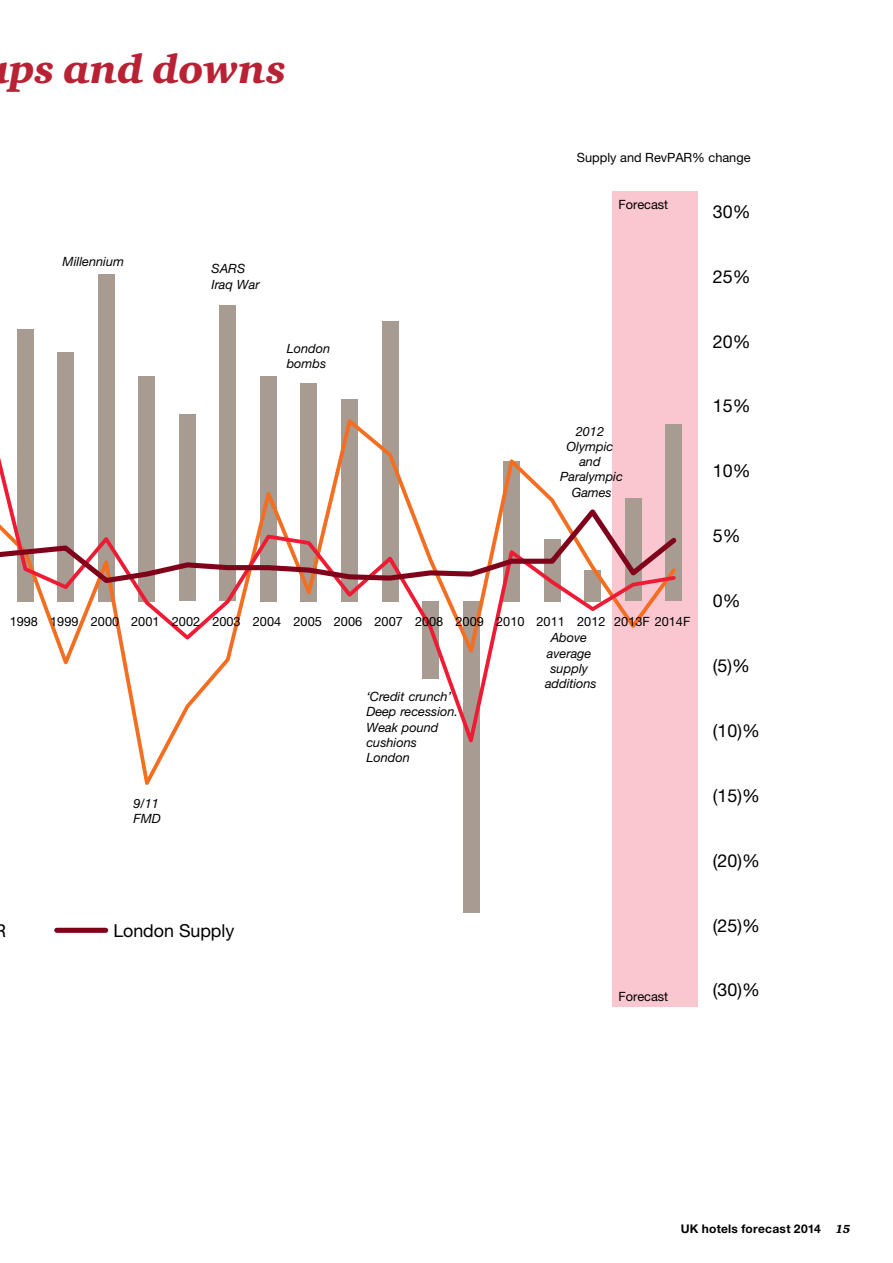
<style>
.page{position:relative;width:893px;height:1263px;background:#fff}
.page>*{position:absolute;margin:0;border:0;box-sizing:border-box;transform-origin:0 0}
.t1{font:italic 900 40.5px "Charter ITC Std";letter-spacing:.005em;color:#b82234}
.t2{font:17.85px "Helvetica Neue LTW1 G";color:#000}
.t3{font:italic 12.75px/15.3px "Helvetica Neue LTW1 G";color:#000}
.t4{font:12.75px "Helvetica Neue LTW1 G";letter-spacing:-.005em;color:#000}
.t5{font:700 12px "Helvetica Neue LTW1 G";letter-spacing:.02em;color:#000}
.s1{font-family:"Charter ITC Std";font-weight:900;font-style:italic}
</style>
<div class="page">
<div style="left:612px;top:191px;width:85px;height:815px;background:#fac6d0"></div>
<div style="left:463px;top:601px;width:16px;height:312px;background:#a89b91"></div>
<div style="left:666px;top:424px;width:16px;height:177px;background:#a89b91"></div>
<svg style="left:17px;top:274px;width:463px;height:521px"></svg>
<svg style="left:0;top:376px;width:666px;height:396px"></svg>
<svg style="left:0;top:503px;width:677px;height:102px"></svg>
<div style="left:57px;top:928px;width:49px;height:5px;background:#80021a"></div>
<h1 class="t1" style="left:9px;top:44px;width:279px">ps and downs</h1>
<p class="t3" style="left:63px;top:254px;width:63px">Millennium</p>
<p class="t3" style="left:211px;top:261px;width:50px">SARS<br>Iraq War</p>
<p class="t3" style="left:287px;top:340px;width:45px">London bombs</p>
<p class="t4" style="left:577px;top:149px;width:175px">Supply and RevPAR% change</p>
<p class="t4" style="left:618px;top:197px;width:51px">Forecast</p>
<p class="t3" style="left:560px;top:423px;width:64px;text-align:center">2012<br>Olympic and<br>Paralympic<br>Games</p>
<h2 class="t2" style="left:713px;top:200px;width:39px">30%</h2>
<h2 class="t2" style="left:713px;top:265px;width:39px">25%</h2>
<h2 class="t2" style="left:713px;top:330px;width:39px">20%</h2>
<h2 class="t2" style="left:713px;top:395px;width:39px">15%</h2>
<h2 class="t2" style="left:713px;top:460px;width:39px">10%</h2>
<h2 class="t2" style="left:713px;top:525px;width:29px">5%</h2>
<h2 class="t2" style="left:713px;top:590px;width:29px">0%</h2>
<p class="t4" style="left:10px;top:613px;width:682px">1998 1999 2000 2001 2002 2003 2004 2005 2006 2007 2008 2009 2010 2011 2012 2013F 2014F</p>
<p class="t3" style="left:133px;top:795px;width:29px">9/11<br>FMD</p>
<h2 class="t2" style="left:113px;top:919px;width:123px">London Supply</h2>
<p class="t3" style="left:366px;top:689px;width:93px">‘Credit crunch’<br>Deep recession.<br>Weak pound cushions<br>London</p>
<p class="t3" style="left:545px;top:630px;width:53px;text-align:center">Above average supply additions</p>
<p class="t4" style="left:618px;top:989px;width:51px">Forecast</p>
<h2 class="t2" style="left:713px;top:655px;width:39px">(5)%</h2>
<h2 class="t2" style="left:713px;top:719px;width:48px">(10)%</h2>
<h2 class="t2" style="left:713px;top:784px;width:48px">(15)%</h2>
<h2 class="t2" style="left:713px;top:849px;width:48px">(20)%</h2>
<h2 class="t2" style="left:713px;top:914px;width:48px">(25)%</h2>
<h2 class="t2" style="left:713px;top:979px;width:48px">(30)%</h2>
<p class="t5" style="left:681px;top:1221px;width:171px">UK hotels forecast 2014 <span class="s1">15</span></p>
</div>
